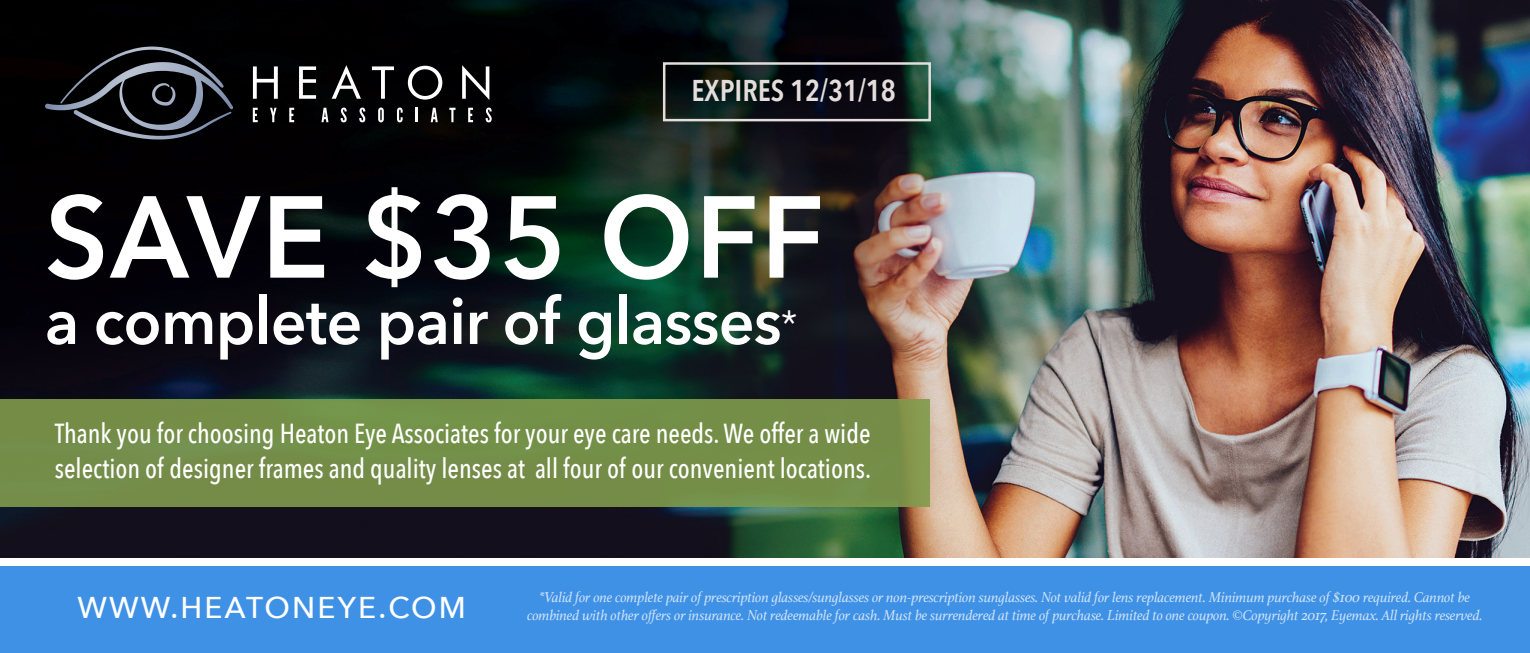
<style>
.page{position:relative;width:1530px;height:653px;background:#fff}
.page>*{position:absolute;margin:0;border:0;box-sizing:border-box;transform-origin:0 0}
.t1{font:600 115px "Avenir Next";letter-spacing:.02em;color:#fff;scale:.96 1}
.t2{font:600 65px "Avenir Next";letter-spacing:-.01em;color:#fff;scale:.96 1}
.t3{font:500 30px "Avenir Next";letter-spacing:.07em;color:#fff}
.t4{font:600 30px "Avenir Next Condensed";color:#e4dddb}
.t5{font:500 27.5px/35px "Avenir Next Condensed";color:#fff;scale:.96 1}
.t6{font:italic 15px/18px "Athelas";letter-spacing:-.01em;color:#fff;text-align:center}
.s1{font-weight:400;font-size:38px}
</style>
<div class="page">
<img style="left:0;top:0;width:1530px;height:558px">
<div style="left:0;top:567px;width:1530px;height:85px;background:#3f91e6"></div>
<div style="left:663px;top:62px;width:268px;height:59px;border:2px solid #e4dddb"></div>
<svg style="left:45px;top:47px;width:179px;height:63px;background:#232429"></svg>
<svg style="left:253px;top:66px;width:25px;height:33px"></svg>
<svg style="left:299px;top:66px;width:17px;height:33px"></svg>
<svg style="left:332px;top:65px;width:29px;height:34px"></svg>
<svg style="left:372px;top:66px;width:22px;height:33px"></svg>
<svg style="left:408px;top:66px;width:34px;height:34px"></svg>
<svg style="left:462px;top:65px;width:27px;height:35px"></svg>
<svg style="left:253px;top:108px;width:5px;height:14px"></svg>
<svg style="left:270px;top:108px;width:7px;height:14px"></svg>
<svg style="left:289px;top:108px;width:5px;height:14px"></svg>
<svg style="left:321px;top:108px;width:7px;height:14px"></svg>
<svg style="left:341px;top:107px;width:6px;height:15px"></svg>
<svg style="left:359px;top:107px;width:6px;height:15px"></svg>
<svg style="left:378px;top:107px;width:6px;height:15px"></svg>
<svg style="left:397px;top:107px;width:6px;height:15px"></svg>
<svg style="left:416px;top:108px;width:2px;height:14px"></svg>
<svg style="left:431px;top:108px;width:7px;height:14px"></svg>
<svg style="left:449px;top:108px;width:7px;height:14px"></svg>
<svg style="left:468px;top:108px;width:5px;height:14px"></svg>
<svg style="left:486px;top:107px;width:6px;height:15px"></svg>
<div style="left:0;top:399px;width:930px;height:108px;background:#748d47"></div>
<p class="t4" style="left:692px;top:65px;width:206px">EXPIRES 12/31/18</p>
<p class="t1" style="left:45px;top:139px;width:813px">SAVE $35 OFF</p>
<p class="t2" style="left:45px;top:265px;width:785px">a complete pair of glasses<span class="s1">*</span></p>
<p class="t5" style="left:55px;top:416px;width:852px">Thank you for choosing Heaton Eye Associates for your eye care needs. We offer a wide selection of designer frames and quality lenses at all four of our convenient locations.</p>
<p class="t3" style="left:77px;top:582px;width:390px">WWW.HEATONEYE.COM</p>
<p class="t6" style="left:527px;top:587px;width:957px">*Valid for one complete pair of prescription glasses/sunglasses or non-prescription sunglasses. Not valid for lens replacement. Minimum purchase of $100 required. Cannot be combined with other offers or insurance. Not redeemable for cash. Must be surrendered at time of purchase. Limited to one coupon. ©Copyright 2017, Eyemax. All rights reserved.</p>
</div>
